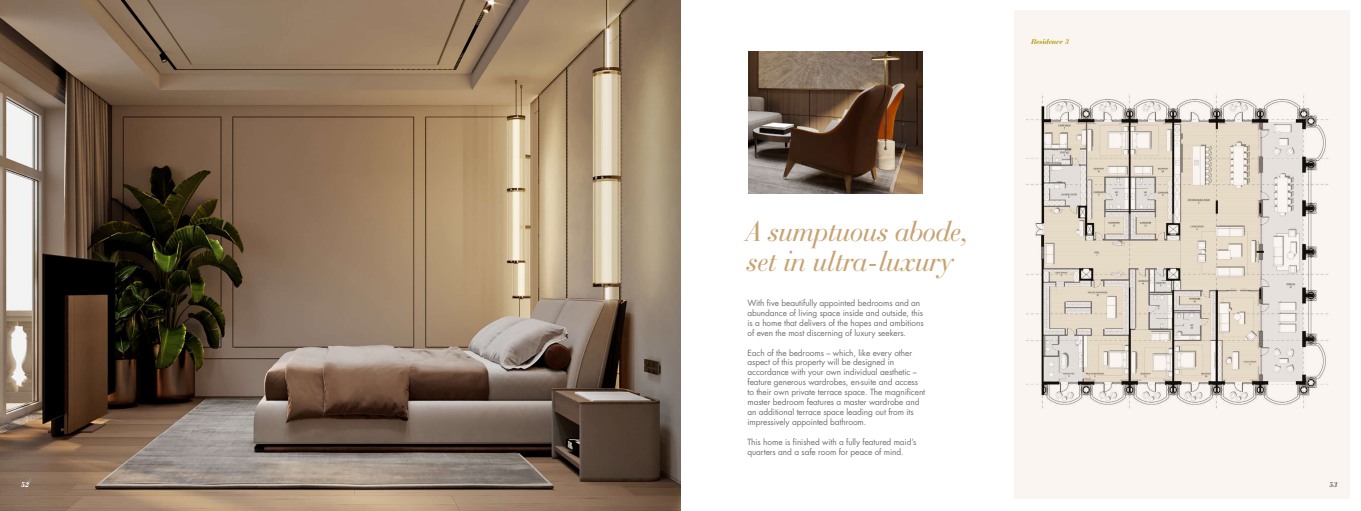
<style>
.page{position:relative;width:1361px;height:511px;background:#fff}
.page>*{position:absolute;margin:0;border:0;box-sizing:border-box;transform-origin:0 0}
.t1{font:italic 30px/30px "Bauer Bodoni BT";color:#c7a372}
.t2{font:8.25px/9.9px "Futura Std";letter-spacing:-.01em;color:#6e7171}
.t3{font:italic 700 7.5px "Bauer Bodoni BT";color:#ae9700}
.t4{font:italic 900 7.5px "Bauer Bodoni BT";color:#fff}
.t5{font:italic 900 7.5px "Bauer Bodoni BT";color:#6e7171}
.t6{font:italic 900 7.5px "Bauer Bodoni BT";color:#8b8f91}
</style>
<div class="page">
<img style="left:0;top:0;width:580px;height:510px">
<div style="left:1014px;top:11px;width:335px;height:488px;background:#faf5f0"></div>
<svg style="left:580px;top:0;width:100px;height:510px"></svg>
<img style="left:1027px;top:93px;width:302px;height:314px">
<img style="left:748px;top:51px;width:175px;height:142px">
<p class="t3" style="left:1031px;top:37px;width:39px">Residence 3</p>
<h1 class="t1" style="left:747px;top:215px;width:223px">A sumptuous abode, set in ultra-luxury</h1>
<p class="t2" style="left:747px;top:298px;width:178px">With five beautifully appointed bedrooms and an abundance of living space inside and outside, this is a home that delivers of the hopes and ambitions of even the most discerning of luxury seekers.</p>
<p class="t2" style="left:747px;top:347px;width:179px">Each of the bedrooms – which, like every other aspect of this property will be designed in accordance with your own individual aesthetic – feature generous wardrobes, en-suite and access to their own private terrace space. The magnificent master bedroom features a master wardrobe and an additional terrace space leading out from its impressively appointed bathroom.</p>
<p class="t2" style="left:747px;top:436px;width:171px">This home is finished with a fully featured maid’s quarters and a safe room for peace of mind.</p>
<p class="t6" style="left:27px;top:475px;width:6px">4</p>
<p class="t4" style="left:21px;top:479px;width:10px">52</p>
<p class="t5" style="left:1329px;top:479px;width:10px">53</p>
</div>
